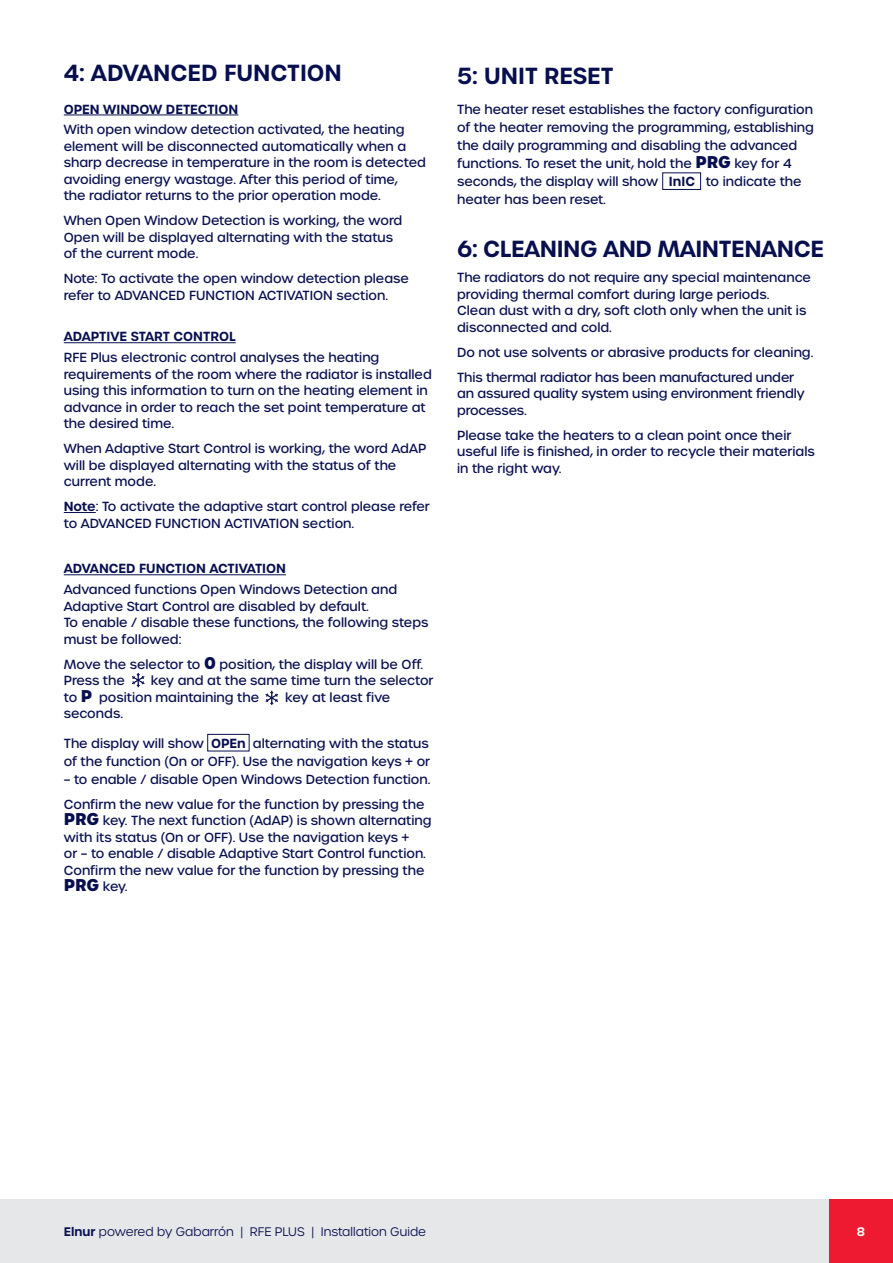
<style>
.page{position:relative;width:893px;height:1263px;background:#fff}
.page>*{position:absolute;margin:0;border:0;box-sizing:border-box;transform-origin:0 0}
.t1{font:600 22.5px "Urbane";color:#080f4e}
.t2{font:600 22.5px "Urbane";letter-spacing:-.02em;color:#080f4e}
.t3{font:500 12.75px/16.5px "Urbane";color:#080f4e}
.t4{font:600 12.75px "Urbane";color:#080f4e}
.t5{font:300 12px "Urbane";color:#080f4e}
.t6{font:600 12px "Urbane";color:#fff}
.s1{font-weight:600}
.s2{font-weight:700;font-size:16.5px}
</style>
<div class="page">
<div style="left:0;top:1199px;width:893px;height:64px;background:#e6e7e9"></div>
<div style="left:829px;top:1200px;width:64px;height:63px;background:#ed1a31"></div>
<hr style="left:64px;top:115px;width:174px;height:1px;background:#080f4e">
<hr style="left:64px;top:342px;width:172px;height:1px;background:#080f4e">
<hr style="left:64px;top:512px;width:32px;height:1px;background:#080f4e">
<hr style="left:64px;top:574px;width:222px;height:1px;background:#080f4e">
<svg style="left:132px;top:673px;width:12px;height:14px"></svg>
<svg style="left:266px;top:691px;width:12px;height:14px"></svg>
<div style="left:207px;top:734px;width:42px;height:17px;border:1px solid #080f4e"></div>
<div style="left:662px;top:173px;width:39px;height:17px;border:1px solid #080f4e"></div>
<h1 class="t1" style="left:64px;top:57px;width:280px">4: ADVANCED FUNCTION</h1>
<h1 class="t1" style="left:457px;top:60px;width:158px">5: UNIT RESET</h1>
<p class="t4" style="left:64px;top:100px;width:176px">OPEN WINDOW DETECTION</p>
<p class="t3" style="left:64px;top:122px;width:364px">With open window detection activated, the heating element will be disconnected automatically when a sharp decrease in temperature in the room is detected avoiding energy wastage. After this period of time,<br>the radiator returns to the prior operation mode.</p>
<p class="t3" style="left:64px;top:213px;width:340px">When Open Window Detection is working, the word<br>Open will be displayed alternating with the status of the current mode.</p>
<p class="t3" style="left:64px;top:271px;width:347px">Note: To activate the open window detection please refer to ADVANCED FUNCTION ACTIVATION section.</p>
<p class="t4" style="left:64px;top:328px;width:173px">ADAPTIVE START CONTROL</p>
<p class="t3" style="left:64px;top:349px;width:370px">RFE Plus electronic control analyses the heating requirements of the room where the radiator is installed using this information to turn on the heating element in advance in order to reach the set point temperature at the desired time.</p>
<p class="t3" style="left:64px;top:440px;width:364px">When Adaptive Start Control is working, the word AdAP will be displayed alternating with the status of the current mode.</p>
<p class="t3" style="left:64px;top:498px;width:368px"><span class="s1">Note</span>: To activate the adaptive start control please refer to ADVANCED FUNCTION ACTIVATION section.</p>
<p class="t4" style="left:64px;top:560px;width:224px">ADVANCED FUNCTION ACTIVATION</p>
<p class="t3" style="left:64px;top:581px;width:366px">Advanced functions Open Windows Detection and Adaptive Start Control are disabled by default.<br>To enable / disable these functions, the following steps must be followed:</p>
<p class="t3" style="left:64px;top:656px;width:361px">Move the selector to <span class="s2">0</span> position, the display will be Off.<br>Press the</p>
<p class="t3" style="left:64px;top:672px;width:371px;text-indent:87px">key and at the same time turn the selector to <span class="s2">P</span> position maintaining the</p>
<p class="t3" style="left:285px;top:689px;width:107px">key at least five</p>
<p class="t3" style="left:64px;top:705px;width:61px">seconds.</p>
<p class="t3" style="left:64px;top:734px;width:368px;line-height:18px">The display will show <span class="s1">OPEn</span> alternating with the status of the function (On or OFF). Use the navigation keys + or</p>
<p class="t3" style="left:64px;top:767px;width:368px;line-height:25px">– to enable / disable Open Windows Detection function.<br>Confirm the new value for the function by pressing the</p>
<p class="t3" style="left:64px;top:812px;width:369px"><span class="s2">PRG</span> key. The next function (AdAP) is shown alternating with its status (On or OFF). Use the navigation keys +<br>or – to enable / disable Adaptive Start Control function.<br>Confirm the new value for the function by pressing the <span class="s2">PRG</span> key.</p>
<p class="t3" style="left:457px;top:100px;width:358px;line-height:18px">The heater reset establishes the factory configuration of the heater removing the programming, establishing the daily programming and disabling the advanced functions. To reset the unit, hold the <span class="s2">PRG</span> key for 4 seconds, the display will show <span class="s1">InIC</span> to indicate the heater has been reset.</p>
<h1 class="t2" style="left:457px;top:234px;width:368px">6: CLEANING AND MAINTENANCE</h1>
<p class="t3" style="left:457px;top:269px;width:355px">The radiators do not require any special maintenance providing thermal comfort during large periods.<br>Clean dust with a dry, soft cloth only when the unit is disconnected and cold.</p>
<p class="t3" style="left:457px;top:340px;width:358px;line-height:25px">Do not use solvents or abrasive products for cleaning.<br>This thermal radiator has been manufactured under</p>
<p class="t3" style="left:457px;top:385px;width:349px">an assured quality system using environment friendly processes.</p>
<p class="t3" style="left:457px;top:427px;width:359px">Please take the heaters to a clean point once their useful life is finished, in order to recycle their materials in the right way.</p>
<p class="t5" style="left:64px;top:1223px;width:364px"><span class="s1">Elnur</span> powered by Gabarrón | RFE PLUS | Installation Guide</p>
<p class="t6" style="left:857px;top:1223px;width:10px">8</p>
</div>
